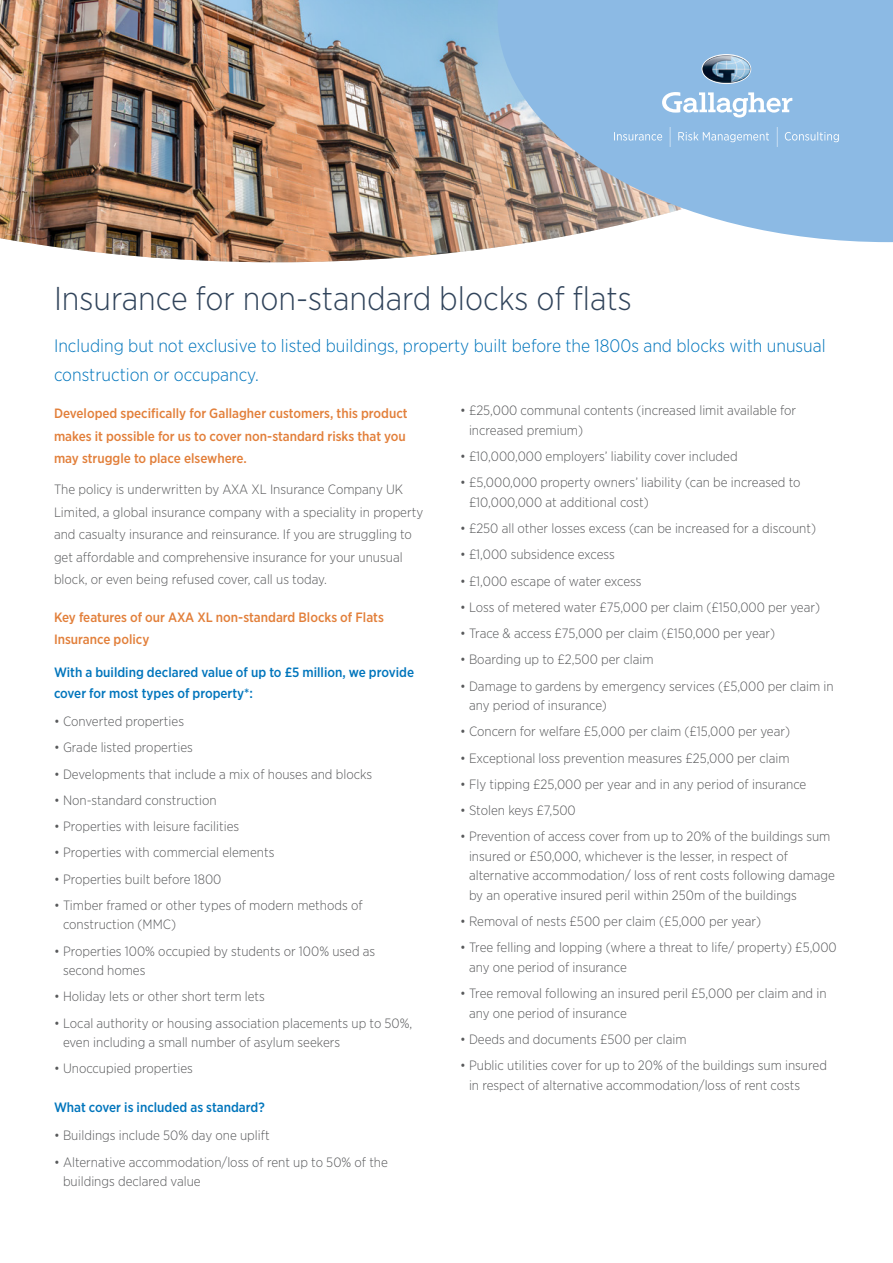
<style>
.page{position:relative;width:893px;height:1263px;background:#fff}
.page>*{position:absolute;margin:0;border:0;box-sizing:border-box;transform-origin:0 0}
.Art_A4_Flyer_CC_Head{font:300 33px "Gotham Narrow";color:#31445b}
.Art_A4_Flyer_CC_Intr{font:300 18px/28.5px "Gotham Narrow";color:#0075bc}
.Art_A4_Flyer_CC_Body{font:300 13.5px/19.5px "Gotham Narrow";color:#58595b}
.Art_A4_Flyer_CC_Subh{font:500 13.5px/22.5px "Gotham Narrow";color:#e27f3a}
.Art_A4_Flyer_CC_Subh-2{font:500 13.5px/21px "Gotham Narrow";color:#0075bc}
.Art_A4_Flyer_CC_Body-2{font:500 13.5px "Gotham Narrow";color:#0075bc}
</style>
<div class="page">
<img style="left:0;top:0;width:532px;height:262px">
<svg style="left:497px;top:0;width:396px;height:242px;background:#95b8d7"></svg>
<svg style="left:662px;top:92px;width:130px;height:25px"></svg>
<svg style="left:701px;top:54px;width:51px;height:30px;background:#7e9bb4"></svg>
<svg style="left:614px;top:132px;width:48px;height:9px"></svg>
<svg style="left:678px;top:132px;width:91px;height:10px"></svg>
<svg style="left:785px;top:132px;width:54px;height:10px"></svg>
<svg style="left:777px;top:127px;width:1px;height:20px"></svg>
<svg style="left:670px;top:127px;width:1px;height:20px"></svg>
<p class="Art_A4_Flyer_CC_Head" style="left:54px;top:278px;width:579px">Insurance for non-standard blocks of flats</p>
<p class="Art_A4_Flyer_CC_Intr" style="left:54px;top:331px;width:773px">Including but not exclusive to listed buildings, property built before the 1800s and blocks with unusual construction or occupancy.</p>
<p class="Art_A4_Flyer_CC_Subh" style="left:54px;top:402px;width:355px">Developed specifically for Gallagher customers, this product makes it possible for us to cover non-standard risks that you may struggle to place elsewhere.</p>
<p class="Art_A4_Flyer_CC_Body" style="left:54px;top:478px;width:371px;line-height:22.5px">The policy is underwritten by AXA XL Insurance Company UK Limited, a global insurance company with a speciality in property and casualty insurance and reinsurance. If you are struggling to get affordable and comprehensive insurance for your unusual block, or even being refused cover, call us today.</p>
<p class="Art_A4_Flyer_CC_Subh" style="left:54px;top:606px;width:331px">Key features of our AXA XL non-standard Blocks of Flats<br>Insurance policy</p>
<p class="Art_A4_Flyer_CC_Subh-2" style="left:54px;top:662px;width:362px">With a building declared value of up to £5 million, we provide cover for most types of property*:</p>
<p class="Art_A4_Flyer_CC_Body" style="left:54px;top:711px;width:132px">• Converted properties</p>
<p class="Art_A4_Flyer_CC_Body" style="left:54px;top:737px;width:140px">• Grade listed properties</p>
<p class="Art_A4_Flyer_CC_Body" style="left:54px;top:764px;width:320px">• Developments that include a mix of houses and blocks</p>
<p class="Art_A4_Flyer_CC_Body" style="left:54px;top:790px;width:164px">• Non-standard construction</p>
<p class="Art_A4_Flyer_CC_Body" style="left:54px;top:816px;width:187px">• Properties with leisure facilities</p>
<p class="Art_A4_Flyer_CC_Body" style="left:54px;top:842px;width:222px">• Properties with commercial elements</p>
<p class="Art_A4_Flyer_CC_Body" style="left:54px;top:869px;width:169px">• Properties built before 1800</p>
<p class="Art_A4_Flyer_CC_Body" style="left:63px;top:895px;width:301px;text-indent:-9px">• Timber framed or other types of modern methods of construction (MMC)</p>
<p class="Art_A4_Flyer_CC_Body" style="left:63px;top:941px;width:314px;text-indent:-9px">• Properties 100% occupied by students or 100% used as second homes</p>
<p class="Art_A4_Flyer_CC_Body" style="left:54px;top:986px;width:212px">• Holiday lets or other short term lets</p>
<p class="Art_A4_Flyer_CC_Body" style="left:63px;top:1013px;width:351px;text-indent:-9px">• Local authority or housing association placements up to 50%, even including a small number of asylum seekers</p>
<p class="Art_A4_Flyer_CC_Body" style="left:54px;top:1058px;width:140px">• Unoccupied properties</p>
<p class="Art_A4_Flyer_CC_Body-2" style="left:54px;top:1099px;width:212px">What cover is included as standard?</p>
<p class="Art_A4_Flyer_CC_Body" style="left:54px;top:1125px;width:217px">• Buildings include 50% day one uplift</p>
<p class="Art_A4_Flyer_CC_Body" style="left:63px;top:1152px;width:326px;text-indent:-9px">• Alternative accommodation/loss of rent up to 50% of the buildings declared value</p>
<p class="Art_A4_Flyer_CC_Body" style="left:469px;top:400px;width:329px;text-indent:-9px">• £25,000 communal contents (increased limit available for increased premium)</p>
<p class="Art_A4_Flyer_CC_Body" style="left:460px;top:446px;width:279px">• £10,000,000 employers’ liability cover included</p>
<p class="Art_A4_Flyer_CC_Body" style="left:469px;top:472px;width:333px;text-indent:-9px">• £5,000,000 property owners’ liability (can be increased to £10,000,000 at additional cost)</p>
<p class="Art_A4_Flyer_CC_Body" style="left:460px;top:518px;width:357px">• £250 all other losses excess (can be increased for a discount)</p>
<p class="Art_A4_Flyer_CC_Body" style="left:460px;top:544px;width:156px">• £1,000 subsidence excess</p>
<p class="Art_A4_Flyer_CC_Body" style="left:460px;top:571px;width:183px">• £1,000 escape of water excess</p>
<p class="Art_A4_Flyer_CC_Body" style="left:460px;top:597px;width:362px">• Loss of metered water £75,000 per claim (£150,000 per year)</p>
<p class="Art_A4_Flyer_CC_Body" style="left:460px;top:623px;width:317px">• Trace &amp; access £75,000 per claim (£150,000 per year)</p>
<p class="Art_A4_Flyer_CC_Body" style="left:460px;top:649px;width:195px">• Boarding up to £2,500 per claim</p>
<p class="Art_A4_Flyer_CC_Body" style="left:469px;top:676px;width:366px;text-indent:-9px">• Damage to gardens by emergency services (£5,000 per claim in any period of insurance)</p>
<p class="Art_A4_Flyer_CC_Body" style="left:460px;top:721px;width:332px">• Concern for welfare £5,000 per claim (£15,000 per year)</p>
<p class="Art_A4_Flyer_CC_Body" style="left:460px;top:748px;width:331px">• Exceptional loss prevention measures £25,000 per claim</p>
<p class="Art_A4_Flyer_CC_Body" style="left:460px;top:774px;width:348px">• Fly tipping £25,000 per year and in any period of insurance</p>
<p class="Art_A4_Flyer_CC_Body" style="left:460px;top:800px;width:117px">• Stolen keys £7,500</p>
<p class="Art_A4_Flyer_CC_Body" style="left:469px;top:826px;width:368px;text-indent:-9px">• Prevention of access cover from up to 20% of the buildings sum insured or £50,000, whichever is the lesser, in respect of alternative accommodation/ loss of rent costs following damage by an operative insured peril within 250m of the buildings</p>
<p class="Art_A4_Flyer_CC_Body" style="left:460px;top:911px;width:303px">• Removal of nests £500 per claim (£5,000 per year)</p>
<p class="Art_A4_Flyer_CC_Body" style="left:469px;top:937px;width:369px;text-indent:-9px">• Tree felling and lopping (where a threat to life/ property) £5,000 any one period of insurance</p>
<p class="Art_A4_Flyer_CC_Body" style="left:469px;top:983px;width:359px;text-indent:-9px">• Tree removal following an insured peril £5,000 per claim and in any one period of insurance</p>
<p class="Art_A4_Flyer_CC_Body" style="left:460px;top:1029px;width:228px">• Deeds and documents £500 per claim</p>
<p class="Art_A4_Flyer_CC_Body" style="left:469px;top:1055px;width:359px;text-indent:-9px">• Public utilities cover for up to 20% of the buildings sum insured in respect of alternative accommodation/loss of rent costs</p>
</div>
